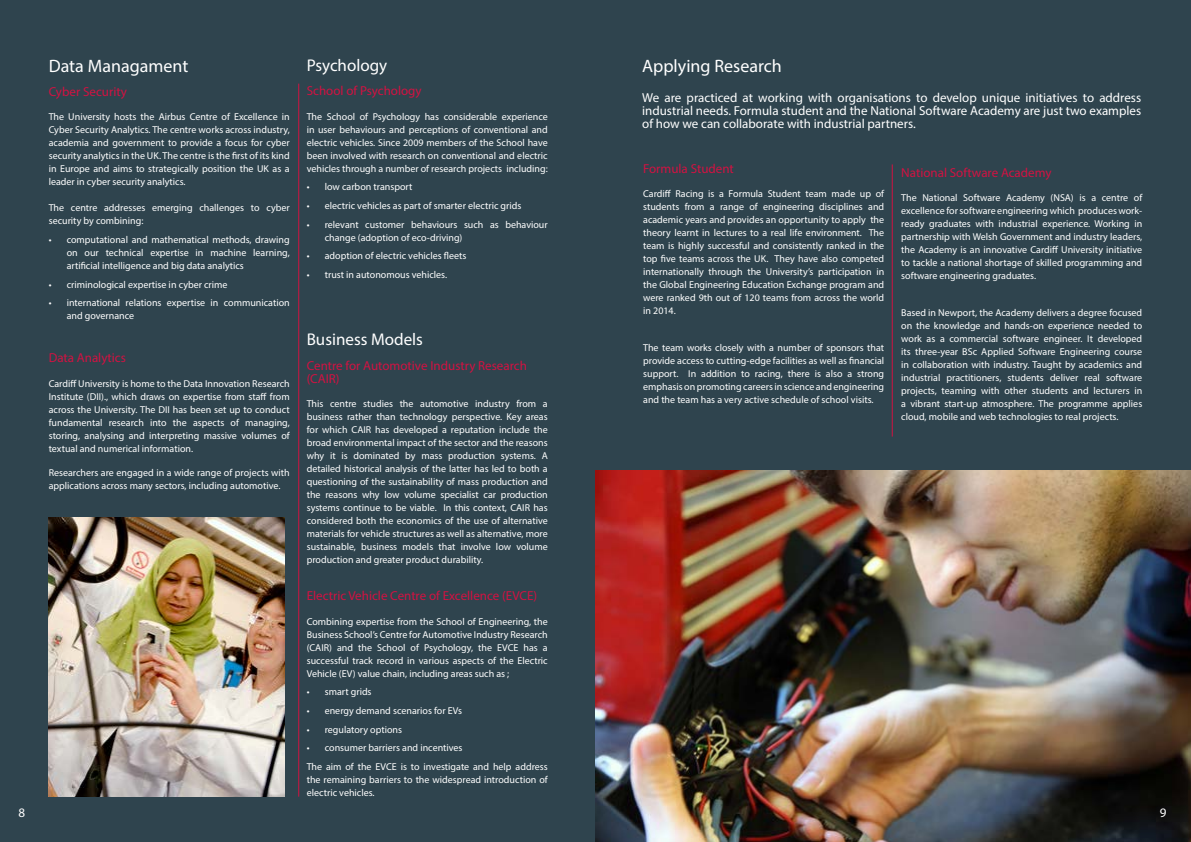
<style>
.page{position:relative;width:1191px;height:842px;background:#2f444e}
.page>*{position:absolute;margin:0;border:0;box-sizing:border-box;transform-origin:0 0}
.t1{font:18px "Myriad Pro";color:#fff}
.t2{font:17px "Myriad Pro";color:#fff}
.t3{font:13px/13px "Myriad Pro";color:#fff;text-align:justify}
.t4{font:13px/13px "Myriad Pro";color:#d21242}
.t5{font:10px/13px "Myriad Pro";color:#fff;text-align:justify}
</style>
<div class="page">
<hr style="left:891px;top:164px;width:1px;height:273px;background:#d21242">
<img style="left:595px;top:471px;width:596px;height:371px">
<hr style="left:298px;top:84px;width:1px;height:713px;background:#d21242">
<img style="left:49px;top:517px;width:235px;height:280px">
<h1 class="t1" style="left:49px;top:54px;width:141px">Data Managament</h1>
<h3 class="t4" style="left:49px;top:85px;width:80px">Cyber Security</h3>
<p class="t5" style="left:49px;top:110px;width:242px">The University hosts the Airbus Centre of Excellence in Cyber Security Analytics. The centre works across industry, academia and government to provide a focus for cyber security analytics in the UK. The centre is the first of its kind in Europe and aims to strategically position the UK as a leader in cyber security analytics.</p>
<p class="t5" style="left:49px;top:201px;width:242px">The centre addresses emerging challenges to cyber security by combining:</p>
<p class="t5" style="left:67px;top:233px;width:224px;text-indent:-18px">• computational and mathematical methods, drawing on our technical expertise in machine learning, artificial intelligence and big data analytics</p>
<p class="t5" style="left:49px;top:278px;width:180px">• criminological expertise in cyber crime</p>
<p class="t5" style="left:67px;top:296px;width:224px;text-indent:-18px">• international relations expertise in communication and governance</p>
<h3 class="t4" style="left:49px;top:351px;width:79px">Data Analytics</h3>
<p class="t5" style="left:49px;top:377px;width:242px">Cardiff University is home to the Data Innovation Research Institute (DII)., which draws on expertise from staff from across the University. The DII has been set up to conduct fundamental research into the aspects of managing, storing, analysing and interpreting massive volumes of textual and numerical information.</p>
<p class="t5" style="left:49px;top:466px;width:242px">Researchers are engaged in a wide range of projects with applications across many sectors, including automotive.</p>
<h2 class="t2" style="left:307px;top:55px;width:82px">Psychology</h2>
<h3 class="t4" style="left:307px;top:84px;width:116px">School of Psychology</h3>
<p class="t5" style="left:307px;top:110px;width:242px">The School of Psychology has considerable experience in user behaviours and perceptions of conventional and electric vehicles. Since 2009 members of the School have been involved with research on conventional and electric vehicles through a number of research projects including:</p>
<p class="t5" style="left:307px;top:180px;width:107px">• low carbon transport</p>
<p class="t5" style="left:307px;top:199px;width:216px">• electric vehicles as part of smarter electric grids</p>
<p class="t5" style="left:325px;top:218px;width:224px;text-indent:-18px">• relevant customer behaviours such as behaviour change (adoption of eco-driving)</p>
<p class="t5" style="left:307px;top:249px;width:161px">• adoption of electric vehicles fleets</p>
<p class="t5" style="left:307px;top:268px;width:142px">• trust in autonomous vehicles.</p>
<h2 class="t2" style="left:307px;top:329px;width:118px">Business Models</h2>
<h3 class="t4" style="left:307px;top:359px;width:222px">Centre for Automotive Industry Research (CAIR)</h3>
<p class="t5" style="left:307px;top:397px;width:242px">This centre studies the automotive industry from a business rather than technology perspective. Key areas for which CAIR has developed a reputation include the broad environmental impact of the sector and the reasons why it is dominated by mass production systems. A detailed historical analysis of the latter has led to both a questioning of the sustainability of mass production and the reasons why low volume specialist car production systems continue to be viable. In this context, CAIR has considered both the economics of the use of alternative materials for vehicle structures as well as alternative, more sustainable, business models that involve low volume production and greater product durability.</p>
<h3 class="t4" style="left:307px;top:589px;width:232px">Electric Vehicle Centre of Excellence (EVCE)</h3>
<p class="t5" style="left:307px;top:615px;width:242px">Combining expertise from the School of Engineering, the Business School’s Centre for Automotive Industry Research (CAIR) and the School of Psychology, the EVCE has a successful track record in various aspects of the Electric Vehicle (EV) value chain, including areas such as ;</p>
<p class="t5" style="left:307px;top:685px;width:66px">• smart grids</p>
<p class="t5" style="left:307px;top:704px;width:157px">• energy demand scenarios for EVs</p>
<p class="t5" style="left:307px;top:723px;width:97px">• regulatory options</p>
<p class="t5" style="left:307px;top:738px;width:242px;line-height:18.7px">• consumer barriers and incentives<br>The aim of the EVCE is to investigate and help address</p>
<p class="t5" style="left:307px;top:773px;width:242px">the remaining barriers to the widespread introduction of electric vehicles.</p>
<h1 class="t1" style="left:642px;top:54px;width:141px">Applying Research</h1>
<h3 class="t3" style="left:642px;top:91px;width:500px">We are practiced at working with organisations to develop unique initiatives to address industrial needs. Formula student and the National Software Academy are just two examples of how we can collaborate with industrial partners.</h3>
<h3 class="t4" style="left:643px;top:162px;width:92px">Formula Student</h3>
<p class="t5" style="left:643px;top:187px;width:242px">Cardiff Racing is a Formula Student team made up of students from a range of engineering disciplines and academic years and provides an opportunity to apply the theory learnt in lectures to a real life environment. The team is highly successful and consistently ranked in the top five teams across the UK. They have also competed internationally through the University’s participation in the Global Engineering Education Exchange program and were ranked 9th out of 120 teams from across the world in 2014.</p>
<p class="t5" style="left:643px;top:341px;width:242px">The team works closely with a number of sponsors that provide access to cutting-edge facilities as well as financial support. In addition to racing, there is also a strong emphasis on promoting careers in science and engineering and the team has a very active schedule of school visits.</p>
<h3 class="t4" style="left:901px;top:165px;width:152px">National Software Academy</h3>
<p class="t5" style="left:901px;top:191px;width:242px">The National Software Academy (NSA) is a centre of excellence for software engineering which produces work&shy;ready graduates with industrial experience. Working in partnership with Welsh Government and industry leaders, the Academy is an innovative Cardiff University initiative to tackle a national shortage of skilled programming and software engineering graduates.</p>
<p class="t5" style="left:901px;top:306px;width:242px">Based in Newport, the Academy delivers a degree focused on the knowledge and hands-on experience needed to work as a commercial software engineer. It developed its three-year BSc Applied Software Engineering course in collaboration with industry. Taught by academics and industrial practitioners, students deliver real software projects, teaming with other students and lecturers in a vibrant start-up atmosphere. The programme applies cloud, mobile and web technologies to real projects.</p>
<h3 class="t3" style="left:18px;top:805px;width:8px">8</h3>
<h3 class="t3" style="left:1159px;top:805px;width:8px">9</h3>
</div>
